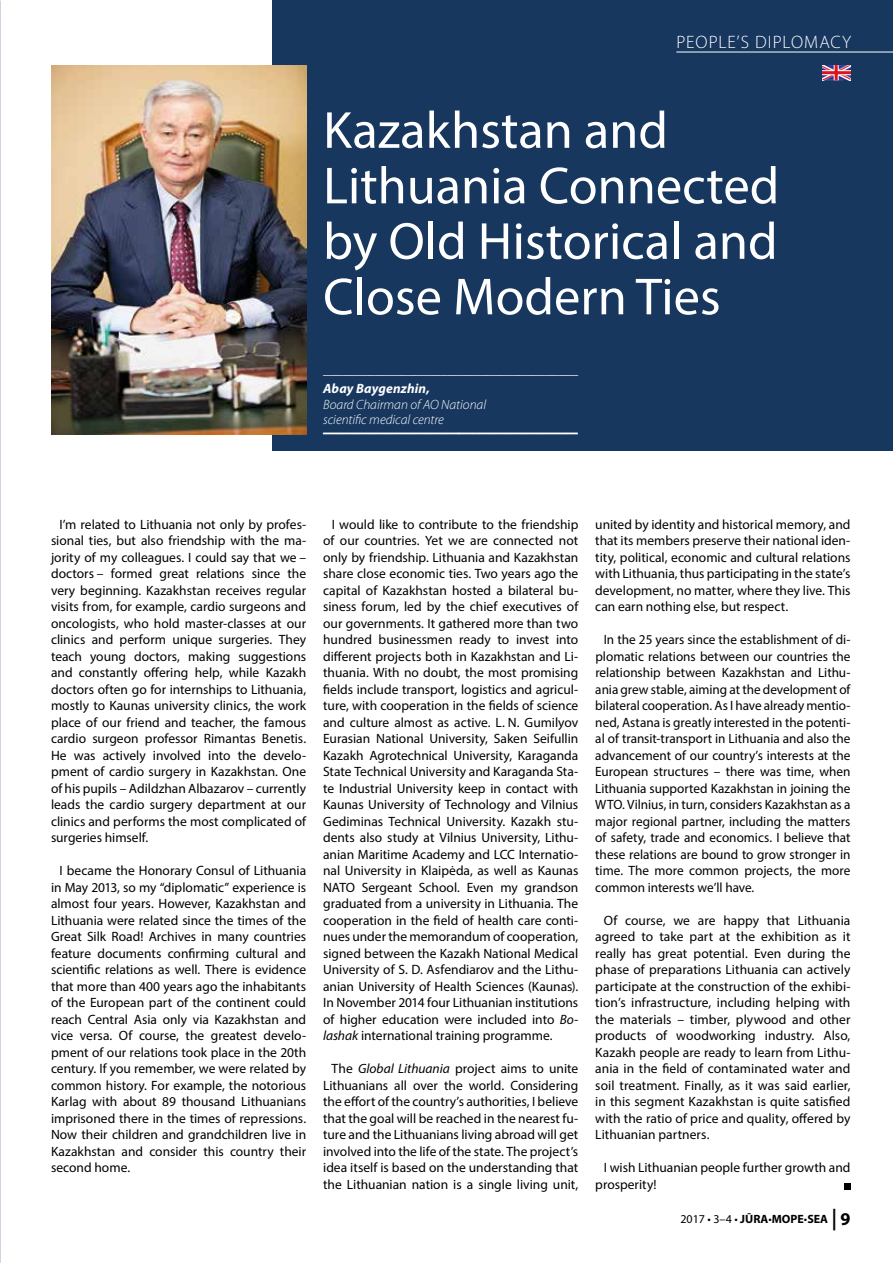
<style>
.page{position:relative;width:893px;height:1263px;background:#fff}
.page>*{position:absolute;margin:0;border:0;box-sizing:border-box;transform-origin:0 0}
.t1{font:52.5px/55.5px "Myriad Pro";color:#fff}
.t2{font:900 34.5px "Myriad Pro";color:#fff}
.t3{font:300 18px "Myriad Pro";color:#fff}
.t4{font:13.5px/16.5px "Myriad Pro";color:#000;text-align:justify}
.t5{font:italic 300 13.5px/15.8px "Myriad Pro";color:#fff}
.t6{font:600 13.5px "Myriad Pro";color:#fff}
.t7{font:italic 700 13.5px "Myriad Pro";letter-spacing:.01em;color:#fff}
.t8{font:12px "Myriad Pro";color:#000}
.s1{font-style:italic}
.s2{font-weight:700}
.s3{font-weight:700;font-size:21.6px}
.s4{font-weight:700;font-size:18px}
</style>
<div class="page">
<div style="left:272px;top:0;width:621px;height:451px;background:#17375f"></div>
<div style="left:844px;top:1183px;width:6px;height:7px;background:#000"></div>
<img style="left:51px;top:65px;width:255px;height:369px">
<hr style="left:676px;top:52px;width:217px;height:1px;background:#fff">
<svg style="left:822px;top:65px;width:28px;height:15px"></svg>
<hr style="left:822px;top:71px;width:28px;height:3px;background:#de131f">
<hr style="left:835px;top:65px;width:3px;height:15px;background:#de131f">
<h3 class="t3" style="left:676px;top:31px;width:21px">PEOPLE</h3>
<h3 class="t3" style="left:737px;top:31px;width:33px">’S DIPLOMACY</h3>
<h1 class="t1" style="left:323px;top:102px;width:458px">Kazakhstan and<br>Lithuania Connected by Old H istorical and<br>Close Modern Ties</h1>
<p class="t6" style="left:323px;top:361px;width:257px">_______________________________________</p>
<p class="t7" style="left:323px;top:381px;width:108px">Abay Baygenzhin,</p>
<p class="t5" style="left:323px;top:396px;width:165px">Board Chairman of AO National scientific medical centre</p>
<h2 class="t2" style="left:323px;top:395px;width:256px">_______________</h2>
<p class="t4" style="left:51px;top:516px;width:257px;text-indent:9px">I’m related to Lithuania not only by profes&shy;sional ties, but also friendship with the ma&shy;jority of my colleagues. I could say that we – doctors – formed great relations since the very beginning. Kazakhstan receives regular visits from, for example, cardio surgeons and oncologists, who hold master-classes at our clinics and perform unique surgeries. They teach young doctors, making suggestions and constantly offering help, while Kazakh doctors often go for internships to Lithuania, mostly to Kaunas university clinics, the work place of our friend and teacher, the famous cardio surgeon professor Rimantas Benetis.<br>H e was actively involved into the develo&shy;pment of cardio surgery in Kazakhstan. One of his pupils – Adildzhan Albazarov – currently leads the cardio surgery department at our clinics and performs the most complicated of surgeries himself.</p>
<p class="t4" style="left:51px;top:862px;width:257px;text-indent:8px">I became the Honorary Consul of Lithuania in May 2013, so my “diplomatic” experience is almost four years. H owever, Kazakhstan and Lithuania were related since the times of the Great Silk Road! Archives in many countries feature documents confirming cultural and scientific relations as well. There is evidence that more than 400 years ago the inhabitants of the European part of the continent could reach Central Asia only via Kazakhstan and vice versa. Of course, the greatest develo&shy;pment of our relations took place in the 20th century. If you remember, we were related by common history. For example, the notorious Karlag with about 89 thousand Lithuanians imprisoned there in the times of repressions.<br>Now their children and grandchildren live in Kazakhstan and consider this country their second home.</p>
<p class="t4" style="left:323px;top:516px;width:257px;text-indent:9px">I would like to contribute to the friendship of our countries. Yet we are connected not only by friendship. Lithuania and Kazakhstan share close economic ties. Two years ago the capital of Kazakhstan hosted a bilateral bu&shy;siness forum, led by the chief executives of our governments. It gathered more than two hundred businessmen ready to invest into different projects both in Kazakhstan and Li&shy;thuania. With no doubt, the most promising fields include transport, logistics and agricul&shy;ture, with cooperation in the fields of science and culture almost as active. L. N . Gumilyov Eurasian National University, Saken Seifullin Kazakh Agrotechnical University, Karaganda State Technical University and Karaganda Sta&shy;te Industrial University keep in contact with Kaunas University of Technology and Vilnius Gediminas Technical University. Kazakh stu&shy;dents also study at Vilnius University, Lithu&shy;anian Maritime Academy and LCC Internatio&shy;nal University in Klaipėda, as well as Kaunas NATO Sergeant School. Even my grandson graduated from a university in Lithuania. The cooperation in the field of health care conti&shy;nues under the memorandum of cooperation, signed between the Kazakh National Medical University of S. D. Asfendiarov and the Lithu&shy;anian University of Health Sciences (Kaunas).<br>In November 2014 four Lithuanian institutions of higher education were included into <span class="s1">Bo&shy;lashak</span> international training programme.</p>
<p class="t4" style="left:323px;top:1060px;width:257px;text-indent:8px">The <span class="s1">Global Lithuania</span> project aims to unite Lithuanians all over the world. Considering the effort of the country’s authorities, I believe that the goal will be reached in the nearest fu&shy;ture and the Lithuanians living abroad will get involved into the life of the state. The project’s idea itself is based on the understanding that the Lithuanian nation is a single living unit,</p>
<p class="t4" style="left:595px;top:516px;width:257px">united by identity and historical memory, and that its members preserve their national iden&shy;tity, political, economic and cultural relations with Lithuania, thus participating in the state’s development, no matter, where they live. This can earn nothing else, but respect.</p>
<p class="t4" style="left:595px;top:631px;width:257px;text-indent:9px">In the 25 years since the establishment of di&shy;plomatic relations between our countries the relationship between Kazakhstan and Lithu&shy;ania grew stable, aiming at the development of bilateral cooperation. As I have already mentio&shy;ned, Astana is greatly interested in the potenti&shy;al of transit-transport in Lithuania and also the advancement of our country’s interests at the European structures – there was time, when Lithuania supported Kazakhstan in joining the WTO. Vilnius, in turn, considers Kazakhstan as a major regional partner, including the matters of safety, trade and economics. I believe that these relations are bound to grow stronger in time. The more common projects, the more common interests we’ll have.</p>
<p class="t4" style="left:595px;top:912px;width:257px;text-indent:9px">Of course, we are happy that Lithuania agreed to take part at the exhibition as it really has great potential. Even during the phase of preparations Lithuania can actively participate at the construction of the exhibi&shy;tion’s infrastructure, including helping with the materials – timber, plywood and other products of woodworking industry. Also, Kazakh people are ready to learn from Lithu&shy;ania in the field of contaminated water and soil treatment. Finally, as it was said earlier, in this segment Kazakhstan is quite satisfied with the ratio of price and quality, offered by Lithuanian partners.</p>
<p class="t4" style="left:595px;top:1159px;width:257px;text-indent:9px">I wish Lithuanian people further growth and prosperity!</p>
<p class="t8" style="left:680px;top:1211px;width:172px">2017 • 3–4 • <span class="s2">JŪRA</span>•<span class="s2">МОРЕ</span>•<span class="s2">SEA</span> <span class="s3">|</span> <span class="s4">9</span></p>
</div>
